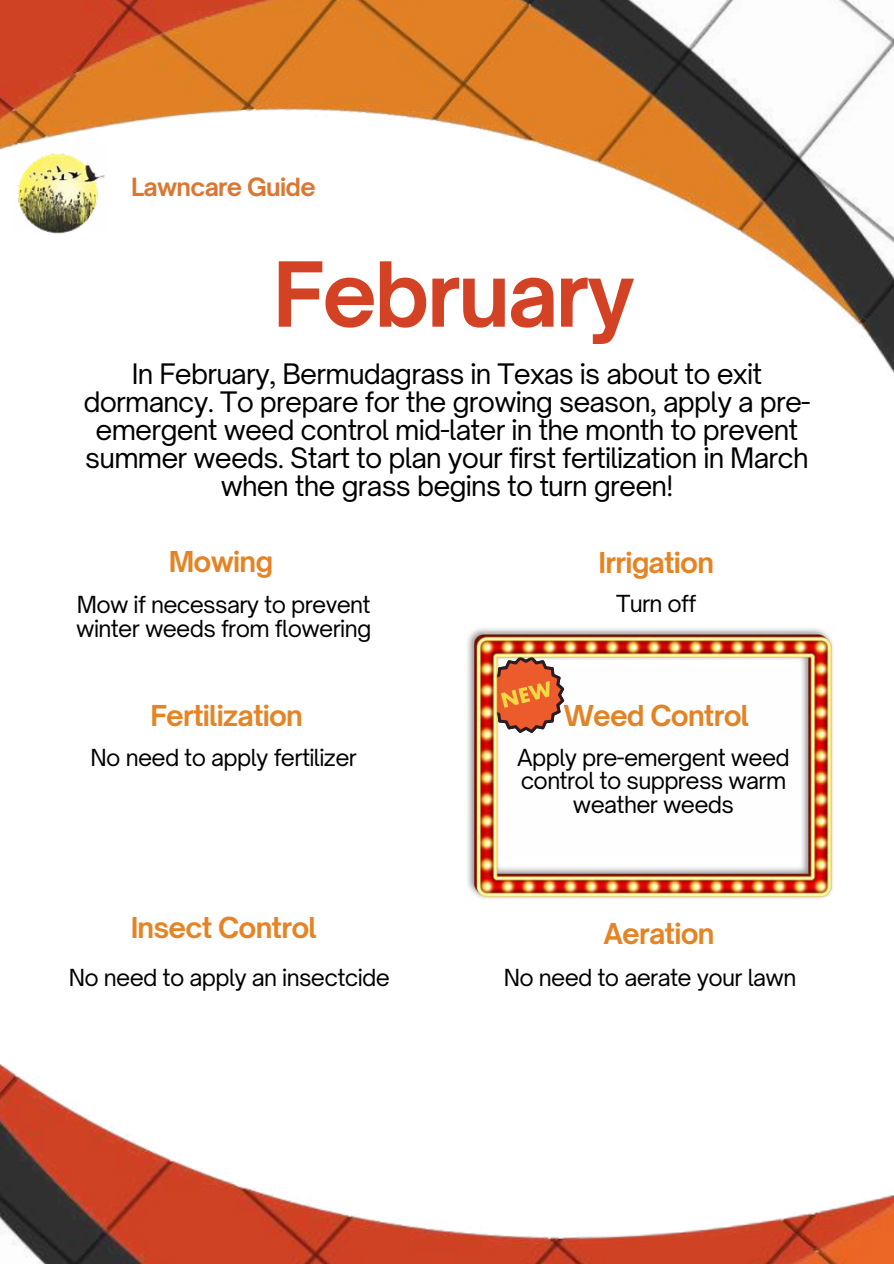
<style>
.page{position:relative;width:894px;height:1264px;background:#fff}
.page>*{position:absolute;margin:0;border:0;box-sizing:border-box;transform-origin:0 0}
.t1{font:700 85.65px "Open Sauce One";letter-spacing:-.03em;color:#d34225}
.t2{font:700 27.6px "Open Sauce One";letter-spacing:-.03em;color:#e48425}
.t3{font:27px/28.2px "Open Sauce One";letter-spacing:-.03em;color:#000;text-align:center}
.t4{font:700 24px "Open Sauce One";letter-spacing:-.03em;color:#dc7731}
.t5{font:22.5px/23.7px "Open Sauce One";letter-spacing:-.03em;color:#000}
</style>
<div class="page">
<img style="left:0;top:0;width:893px;height:372px">
<img style="left:0;top:1064px;width:893px;height:199px">
<img style="left:14px;top:142px;width:93px;height:92px">
<img style="left:467px;top:628px;width:366px;height:271px">
<p class="t4" style="left:131px;top:172px;width:186px">Lawncare Guide</p>
<h1 class="t1" style="left:273px;top:241px;width:364px">February</h1>
<p class="t3" style="left:83px;top:359px;width:728px">In February, Bermudagrass in Texas is about to exit dormancy. To prepare for the growing season, apply a pre&shy;emergent weed control mid-later in the month to prevent summer weeds. Start to plan your first fertilization in March when the grass begins to turn green!</p>
<p class="t2" style="left:169px;top:544px;width:106px">Mowing</p>
<p class="t2" style="left:598px;top:545px;width:117px">Irrigation</p>
<p class="t5" style="left:76px;top:593px;width:296px">Mow if necessary to prevent winter weeds from flowering</p>
<p class="t5" style="left:616px;top:591px;width:82px">Turn off</p>
<p class="t2" style="left:150px;top:698px;width:154px">Fertilization</p>
<p class="t5" style="left:90px;top:745px;width:268px">No need to apply fertilizer</p>
<p class="t2" style="left:563px;top:698px;width:187px">Weed Control</p>
<p class="t5" style="left:517px;top:745px;width:274px;text-align:center">Apply pre-emergent weed control to suppress warm weather weeds</p>
<p class="t2" style="left:131px;top:910px;width:187px">Insect Control</p>
<p class="t2" style="left:603px;top:916px;width:112px">Aeration</p>
<p class="t5" style="left:69px;top:966px;width:322px">No need to apply an insectcide</p>
<p class="t5" style="left:503px;top:966px;width:294px">No need to aerate your lawn</p>
</div>
